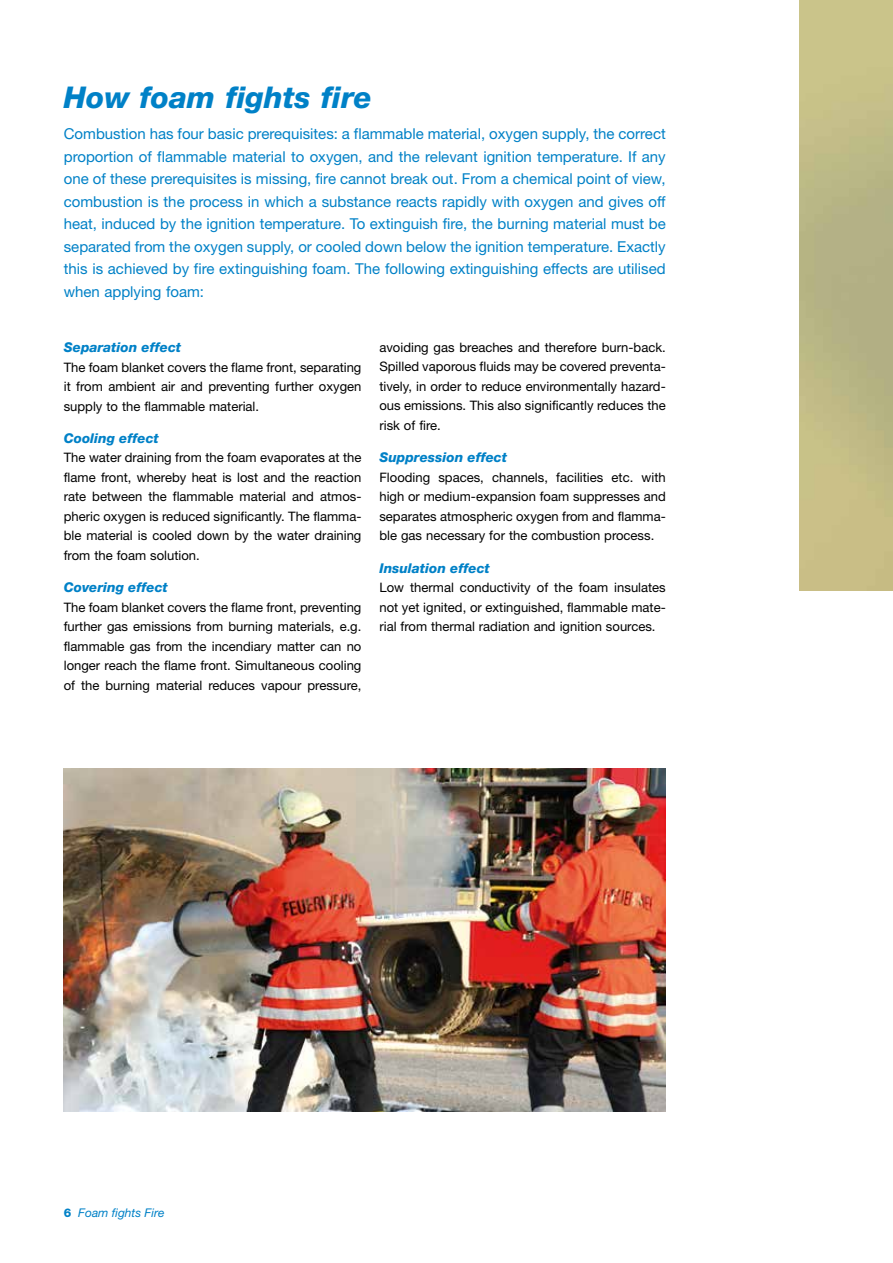
<style>
.page{position:relative;width:893px;height:1263px;background:#fff}
.page>*{position:absolute;margin:0;border:0;box-sizing:border-box;transform-origin:0 0}
.t1{font:italic 800 30px "Helvetica Neue";color:#0081c7}
.t2{font:15px/22.5px "Helvetica Neue";color:#0081c7;text-align:justify}
.t3{font:italic 800 13.5px "Helvetica Neue";color:#0081c7}
.t4{font:13.05px/19.5px "Helvetica Neue";color:#000;text-align:justify}
.t5{font:italic 12px "Helvetica Neue";color:#0081c7}
.s1{font-weight:800;font-style:normal}
</style>
<div class="page">
<img style="left:64px;top:769px;width:602px;height:342px">
<h1 class="t1" style="left:64px;top:80px;width:310px">How foam fights fire</h1>
<p class="t2" style="left:64px;top:122px;width:603px">Combustion has four basic prerequisites: a flammable material, oxygen supply, the correct proportion of flammable material to oxygen, and the relevant ignition temperature. If any one of these prerequisites is missing, fire cannot break out. From a chemical point of view, combustion is the process in which a substance reacts rapidly with oxygen and gives off heat, induced by the ignition temperature. To extinguish fire, the burning material must be separated from the oxygen supply, or cooled down below the ignition temperature. Exactly this is achieved by fire extinguishing foam. The following extinguishing effects are utilised when applying foam:</p>
<p class="t3" style="left:64px;top:339px;width:119px">Separation effect</p>
<p class="t4" style="left:64px;top:357px;width:299px">The foam blanket covers the flame front, separating it from ambient air and preventing further oxygen supply to the flammable material.</p>
<p class="t3" style="left:64px;top:430px;width:96px">Cooling effect</p>
<p class="t4" style="left:64px;top:448px;width:299px">The water draining from the foam evaporates at the flame front, whereby heat is lost and the reaction rate between the flammable material and atmos&shy;pheric oxygen is reduced significantly. The flamma&shy;ble material is cooled down by the water draining from the foam solution.</p>
<p class="t3" style="left:64px;top:579px;width:105px">Covering effect</p>
<p class="t4" style="left:64px;top:597px;width:299px">The foam blanket covers the flame front, preventing further gas emissions from burning materials, e.g. flammable gas from the incendiary matter can no longer reach the flame front. Simultaneous cooling of the burning material reduces vapour pressure,</p>
<p class="t4" style="left:379px;top:337px;width:288px">avoiding gas breaches and therefore burn-back.<br>Spilled vaporous fluids may be covered preventa&shy;tively, in order to reduce environmentally hazard&shy;ous emissions. This also significantly reduces the risk of fire.</p>
<p class="t3" style="left:379px;top:449px;width:129px">Suppression effect</p>
<p class="t4" style="left:379px;top:467px;width:288px">Flooding spaces, channels, facilities etc. with high or medium-expansion foam suppresses and separates atmospheric oxygen from and flamma&shy;ble gas necessary for the combustion process.</p>
<p class="t3" style="left:379px;top:560px;width:112px">Insulation effect</p>
<p class="t4" style="left:379px;top:577px;width:288px">Low thermal conductivity of the foam insulates not yet ignited, or extinguished, flammable mate&shy;rial from thermal radiation and ignition sources.</p>
<p class="t5" style="left:64px;top:1206px;width:102px"><span class="s1">6</span> Foam fights Fire</p>
</div>
